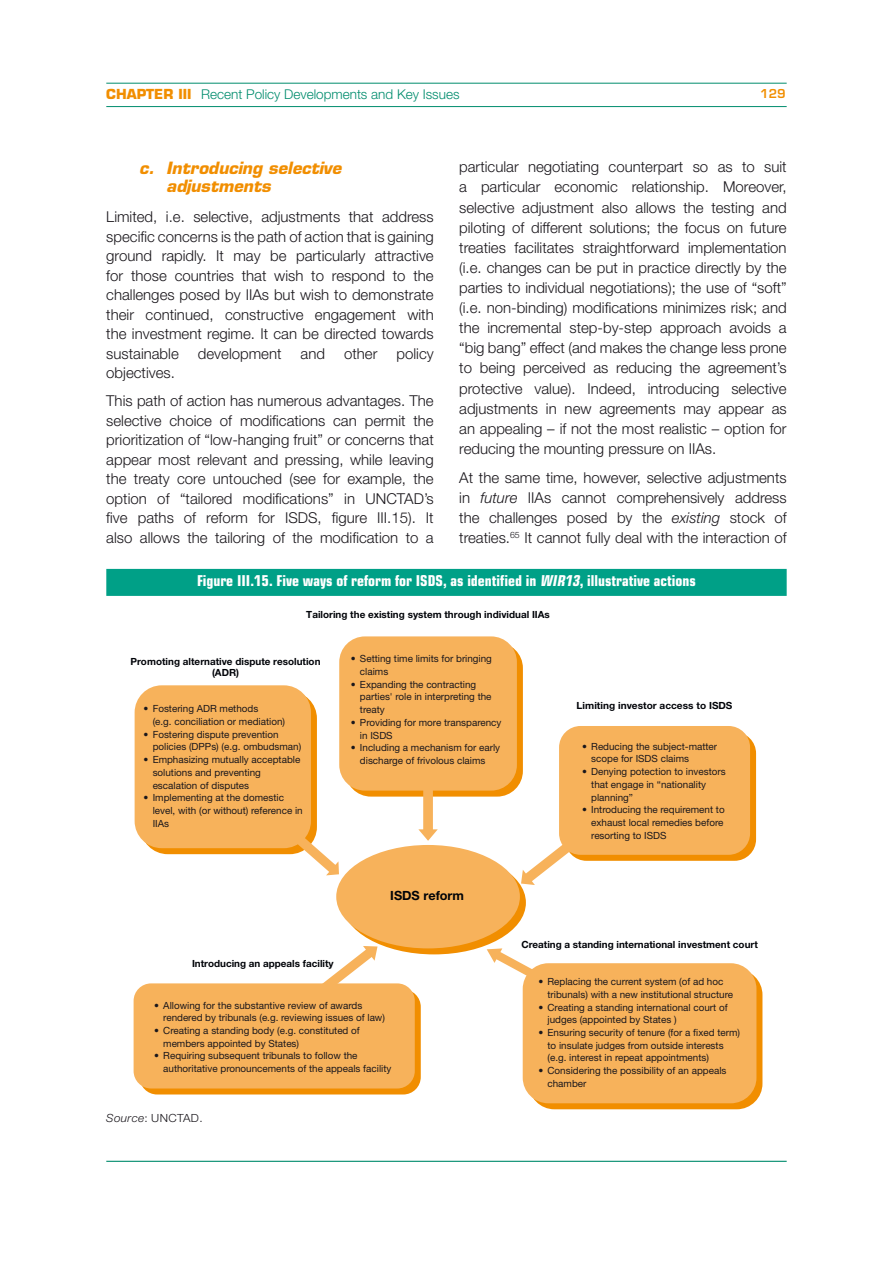
<style>
.page{position:relative;width:893px;height:1263px;background:#fff}
.page>*{position:absolute;margin:0;border:0;box-sizing:border-box;transform-origin:0 0}
.t1{font:italic 700 16.5px/18px "Eurostile LT Std";color:#f18e00}
.t2{font:300 15px/20.1px "Helvetica Neue LT Std";color:#1a171c;text-align:justify}
.t3{font:700 condensed 15px "Eurostile LT Std";color:#fff}
.t4{font:300 13.5px "Helvetica Neue LT Std";color:#008c6d}
.t5{font:700 12.75px "Helvetica Neue LT Std";color:#000308}
.t6{font:600 12px "Eurostile LT Std";color:#f18e00}
.t7{font:300 11.25px "Helvetica Neue LT Std";letter-spacing:.03em;color:#1a171c;scale:1.05 1}
.t8{font:9.9px/12.8px "Helvetica Neue LT Std";color:#1a171c}
.t9{font:700 9.9px/11.9px "Helvetica Neue LT Std";color:#000308;text-align:center}
.s1{font-family:"Eurostile LT Std";font-weight:700;color:#f18e00}
.s2{font-style:italic}
</style>
<div class="page">
<hr style="left:106px;top:1161px;width:681px;height:1px;background:#008c6d">
<hr style="left:106px;top:106px;width:681px;height:1px;background:#008c6d">
<hr style="left:106px;top:83px;width:681px;height:1px;background:#008c6d">
<div style="left:106px;top:569px;width:681px;height:27px;background:#00a087"></div>
<div style="left:342px;top:851px;width:184px;height:103px;background:#f18e00;border-radius:50%"></div>
<div style="left:336px;top:845px;width:184px;height:103px;background:#f7b25b;border-radius:50%"></div>
<div style="left:345px;top:642px;width:178px;height:155px;background:#f18e00;border-radius:26px"></div>
<div style="left:339px;top:636px;width:178px;height:155px;background:#f7b25b;border-radius:26px"></div>
<div style="left:565px;top:732px;width:191px;height:129px;background:#f18e00;border-radius:21px"></div>
<div style="left:559px;top:726px;width:191px;height:129px;background:#f7b25b;border-radius:21px"></div>
<div style="left:141px;top:691px;width:176px;height:163px;background:#f18e00;border-radius:27px"></div>
<div style="left:135px;top:685px;width:176px;height:163px;background:#f7b25b;border-radius:27px"></div>
<div style="left:140px;top:989px;width:281px;height:105px;background:linear-gradient(to right,#f18e01,#f18e01);border-radius:18px"></div>
<div style="left:134px;top:983px;width:281px;height:105px;background:#f7b25b;border-radius:18px"></div>
<svg style="left:529px;top:969px;width:233px;height:140px;background:#f19005"></svg>
<div style="left:523px;top:963px;width:233px;height:140px;background:#f7b25b;border-radius:26px"></div>
<svg style="left:521px;top:834px;width:71px;height:51px"></svg>
<svg style="left:487px;top:948px;width:52px;height:32px"></svg>
<svg style="left:285px;top:826px;width:54px;height:49px"></svg>
<svg style="left:418px;top:790px;width:20px;height:51px"></svg>
<svg style="left:306px;top:946px;width:71px;height:38px"></svg>
<p class="t4" style="left:106px;top:86px;width:355px"><span class="s1">CHAPTER III</span> Recent Policy Developments and Key Issues</p>
<p class="t6" style="left:760px;top:86px;width:27px">129</p>
<p class="t2" style="left:459px;top:157px;width:329px">particular negotiating counterpart so as to suit a particular economic relationship. Moreover, selective adjustment also allows the testing and piloting of different solutions; the focus on future treaties facilitates straightforward implementation (i.e. changes can be put in practice directly by the parties to individual negotiations); the use of “soft” (i.e. non-binding) modifications minimizes risk; and the incremental step-by-step approach avoids a “big bang” effect (and makes the change less prone to being perceived as reducing the agreement’s protective value). Indeed, introducing selective adjustments in new agreements may appear as an appealing – if not the most realistic – option for reducing the mounting pressure on IIAs.</p>
<p class="t2" style="left:459px;top:467px;width:329px">At the same time, however, selective adjustments in <span class="s2">future</span> IIAs cannot comprehensively address the challenges posed by the <span class="s2">existing</span> stock of treaties.<sup>65</sup> It cannot fully deal with the interaction of</p>
<p class="t3" style="left:197px;top:572px;width:500px">Figure III.15. Five ways of reform for ISDS, as identified in <span class="s2">WIR13</span>, illustrative actions</p>
<p class="t1" style="left:166px;top:159px;width:176px;text-indent:-27px">c. Introducing selective adjustments</p>
<p class="t2" style="left:106px;top:207px;width:329px;line-height:19.5px">Limited, i.e. selective, adjustments that address specific concerns is the path of action that is gaining ground rapidly. It may be particularly attractive for those countries that wish to respond to the challenges posed by IIAs but wish to demonstrate their continued, constructive engagement with the investment regime. It can be directed towards sustainable</p>
<p class="t2" style="left:198px;top:343px;width:85px">development</p>
<p class="t2" style="left:301px;top:343px;width:26px">and</p>
<p class="t2" style="left:344px;top:343px;width:35px">other</p>
<p class="t2" style="left:396px;top:343px;width:39px">policy</p>
<p class="t2" style="left:106px;top:358px;width:329px;line-height:28px">objectives.<br>This path of action has numerous advantages. The</p>
<p class="t2" style="left:106px;top:410px;width:329px;line-height:19.5px">selective choice of modifications can permit the prioritization of “low-hanging fruit” or concerns that appear most relevant and pressing, while leaving the treaty core untouched (see for example, the option of “tailored modifications” in UNCTAD’s five paths of reform for ISDS, figure III.15). It also allows the tailoring of the modification to a</p>
<p class="t9" style="left:306px;top:609px;width:245px">Tailoring the existing system through individual IIAs</p>
<p class="t9" style="left:131px;top:655px;width:191px">Promoting alternative dispute resolution (ADR)</p>
<p class="t8" style="left:153px;top:702px;width:134px;text-indent:-9px">• Fostering ADR methods<br>(e.g. conciliation or mediation)</p>
<p class="t8" style="left:153px;top:728px;width:150px;text-indent:-9px">• Fostering dispute prevention policies (DPPs) (e.g. ombudsman)</p>
<p class="t8" style="left:153px;top:753px;width:149px;text-indent:-9px">• Emphasizing mutually acceptable solutions and preventing escalation of disputes</p>
<p class="t8" style="left:153px;top:791px;width:152px;text-indent:-9px">• Implementing at the domestic level, with (or without) reference in<br>IIAs</p>
<p class="t8" style="left:360px;top:652px;width:133px;text-indent:-9px">• Setting time limits for bringing claims</p>
<p class="t8" style="left:360px;top:678px;width:133px;text-indent:-9px">• Expanding the contracting parties' role in interpreting the treaty</p>
<p class="t8" style="left:360px;top:716px;width:143px;text-indent:-9px">• Providing for more transparency in ISDS</p>
<p class="t8" style="left:351px;top:741px;width:151px;text-align:center">• Including a mechanism for early discharge of frivolous claims</p>
<p class="t8" style="left:591px;top:740px;width:127px;text-indent:-9px">• Reducing the subject-matter scope for ISDS claims</p>
<p class="t8" style="left:591px;top:765px;width:136px;text-indent:-9px">• Denying potection to investors that engage in “nationality planning”</p>
<p class="t8" style="left:591px;top:803px;width:135px;text-indent:-9px">• Introducing the requirement to exhaust local remedies before resorting to ISDS</p>
<p class="t9" style="left:577px;top:700px;width:157px">Limiting investor access to ISDS</p>
<p class="t9" style="left:192px;top:957px;width:143px">Introducing an appeals facility</p>
<p class="t5" style="left:390px;top:887px;width:75px">ISDS reform</p>
<p class="t9" style="left:521px;top:938px;width:238px">Creating a standing international investment court</p>
<p class="t8" style="left:163px;top:998px;width:223px;text-indent:-9px">• Allowing for the substantive review of awards rendered by tribunals (e.g. reviewing issues of law)</p>
<p class="t8" style="left:163px;top:1024px;width:198px;text-indent:-9px">• Creating a standing body (e.g. constituted of members appointed by States)</p>
<p class="t8" style="left:163px;top:1049px;width:230px;text-indent:-9px">• Requiring subsequent tribunals to follow the authoritative pronouncements of the appeals facility</p>
<p class="t7" style="left:106px;top:1111px;width:93px"><span class="s2">Source</span>: UNCTAD.</p>
<p class="t8" style="left:547px;top:975px;width:187px;text-indent:-9px">• Replacing the current system (of ad hoc tribunals) with a new institutional structure</p>
<p class="t8" style="left:547px;top:1001px;width:182px;text-indent:-9px">• Creating a standing international court of judges (appointed by States )</p>
<p class="t8" style="left:547px;top:1026px;width:194px;text-indent:-9px">• Ensuring security of tenure (for a fixed term) to insulate judges from outside interests (e.g. interest in repeat appointments)</p>
<p class="t8" style="left:547px;top:1064px;width:180px;text-indent:-9px">• Considering the possibility of an appeals chamber</p>
</div>
